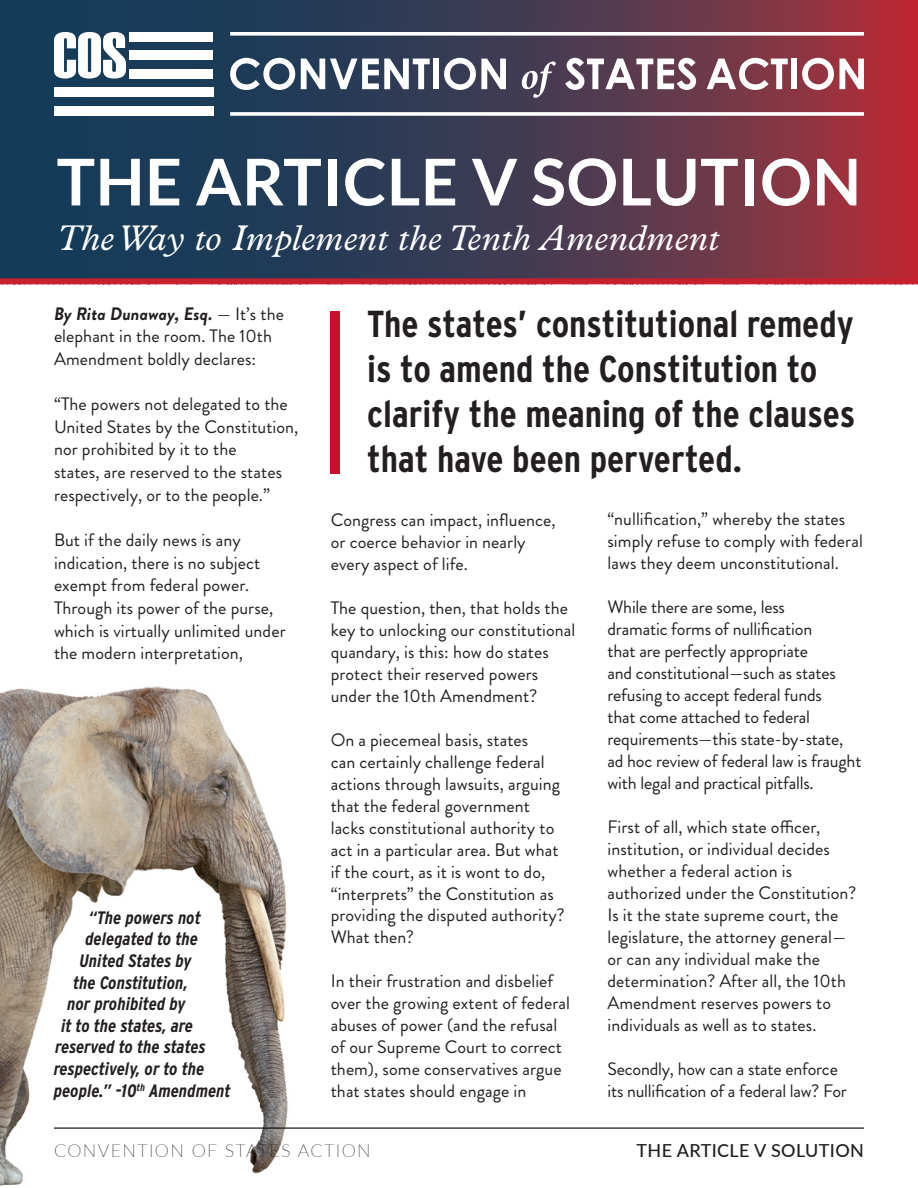
<style>
.page{position:relative;width:918px;height:1188px;background:#fff}
.page>*{position:absolute;margin:0;border:0;box-sizing:border-box;transform-origin:0 0}
.Main_Title{font:700 64.5px "Lato";letter-spacing:.01em;color:#fff}
.Pull_Quote{font:700 37.5px/45px "Interstate Condensed";color:#231f20}
.Subtitle{font:italic 36px "Plantin MT Pro";letter-spacing:.01em;color:#fff}
.Paragraph{font:18px/22px "Brandon Grotesque";letter-spacing:.005em;color:#231f20}
.Paragraph-2{font:italic 700 18px "Interstate Condensed";letter-spacing:.005em;color:#231f20}
.t1{font:100 18px "Lato";letter-spacing:.075em;color:#231f20}
.t2{font:500 18px "Lato";letter-spacing:.02em;color:#231f20}
.s1{font-weight:700;font-style:italic}
</style>
<div class="page">
<img style="left:0;top:686px;width:328px;height:500px">
<svg style="left:0;top:0;width:918px;height:285px;background:#58495e"></svg>
<div style="left:0;top:278px;width:918px;height:6px;background:#c7202f"></div>
<hr style="left:54px;top:1128px;width:810px;height:1px;background:#040503">
<div style="left:331px;top:311px;width:9px;height:163px;background:#c8102e"></div>
<p class="Main_Title" style="left:57px;top:145px;width:806px">THE ARTICLE V SOLUTION</p>
<p class="Subtitle" style="left:57px;top:217px;width:663px">The Way to Implement the Tenth Amendment</p>
<p class="Paragraph" style="left:54px;top:302px;width:232px;line-height:22.6px"><span class="s1">By Rita Dunaway, Esq.</span> — It’s the elephant in the room. The 10th<br>Amendment boldly declares:</p>
<p class="Paragraph" style="left:54px;top:393px;width:246px;line-height:22.6px">“The powers not delegated to the<br>United States by the Constitution, nor prohibited by it to the<br>states, are reserved to the states respectively, or to the people.”</p>
<p class="Paragraph" style="left:54px;top:529px;width:233px;line-height:22.6px">But if the daily news is any indication, there is no subject exempt from federal power.<br>Through its power of the purse, which is virtually unlimited under the modern interpretation,</p>
<p class="Paragraph-2" style="left:88px;top:907px;width:114px">“The powers not</p>
<p class="Paragraph-2" style="left:86px;top:929px;width:114px">delegated to the</p>
<p class="Paragraph-2" style="left:80px;top:951px;width:114px">United States by</p>
<p class="Paragraph-2" style="left:74px;top:972px;width:116px">the Constitution,</p>
<p class="Paragraph-2" style="left:68px;top:994px;width:120px">nor prohibited by</p>
<p class="Paragraph-2" style="left:62px;top:1015px;width:133px">it to the states, are</p>
<p class="Paragraph-2" style="left:56px;top:1037px;width:152px">reserved to the states</p>
<p class="Paragraph-2" style="left:54px;top:1059px;width:152px">respectively, or to the</p>
<p class="Paragraph-2" style="left:54px;top:1080px;width:178px">people.” -10<sup>th</sup> Amendment</p>
<p class="Pull_Quote" style="left:367px;top:301px;width:490px">The states’ constitutional remedy is to amend the Constitution to clarify the meaning of the clauses</p>
<p class="Pull_Quote" style="left:367px;top:436px;width:376px">that have been perverted.</p>
<p class="Paragraph" style="left:331px;top:509px;width:226px">Congress can impact, influence,</p>
<p class="Paragraph" style="left:331px;top:531px;width:196px">or coerce behavior in nearly</p>
<p class="Paragraph" style="left:331px;top:553px;width:139px">every aspect of life.</p>
<p class="Paragraph" style="left:331px;top:597px;width:246px">The question, then, that holds the key to unlocking our constitutional quandary, is this: how do states protect their reserved powers</p>
<p class="Paragraph" style="left:331px;top:685px;width:208px">under the 10th Amendment?</p>
<p class="Paragraph" style="left:331px;top:729px;width:236px">On a piecemeal basis, states<br>can certainly challenge federal actions through lawsuits, arguing that the federal government lacks constitutional authority to act in a particular area. But what if the court, as it is wont to do, “interprets” the Constitution as providing the disputed authority?<br>What then?</p>
<p class="Paragraph" style="left:331px;top:971px;width:241px">In their frustration and disbelief over the growing extent of federal abuses of power (and the refusal of our Supreme Court to correct them), some conservatives argue that states should engage in</p>
<p class="Paragraph" style="left:608px;top:508px;width:257px">“nullification,” whereby the states simply refuse to comply with federal laws they deem unconstitutional.</p>
<p class="Paragraph" style="left:608px;top:596px;width:255px">While there are some, less<br>dramatic forms of nullification<br>that are perfectly appropriate<br>and constitutional—such as states refusing to accept federal funds<br>that come attached to federal requirements—this state-by-state, ad hoc review of federal law is fraught with legal and practical pitfalls.</p>
<p class="Paragraph" style="left:608px;top:816px;width:250px">First of all, which state officer, institution, or individual decides whether a federal action is authorized under the Constitution?<br>Is it the state supreme court, the legislature, the attorney general— or can any individual make the determination? After all, the 10th Amendment reserves powers to individuals as well as to states.</p>
<p class="Paragraph" style="left:608px;top:1058px;width:241px">Secondly, how can a state enforce its nullification of a federal law? For</p>
<p class="t1" style="left:54px;top:1138px;width:318px">CONVENTION OF STATES ACTION</p>
<p class="t2" style="left:637px;top:1138px;width:229px">THE ARTICLE V SOLUTION</p>
</div>
